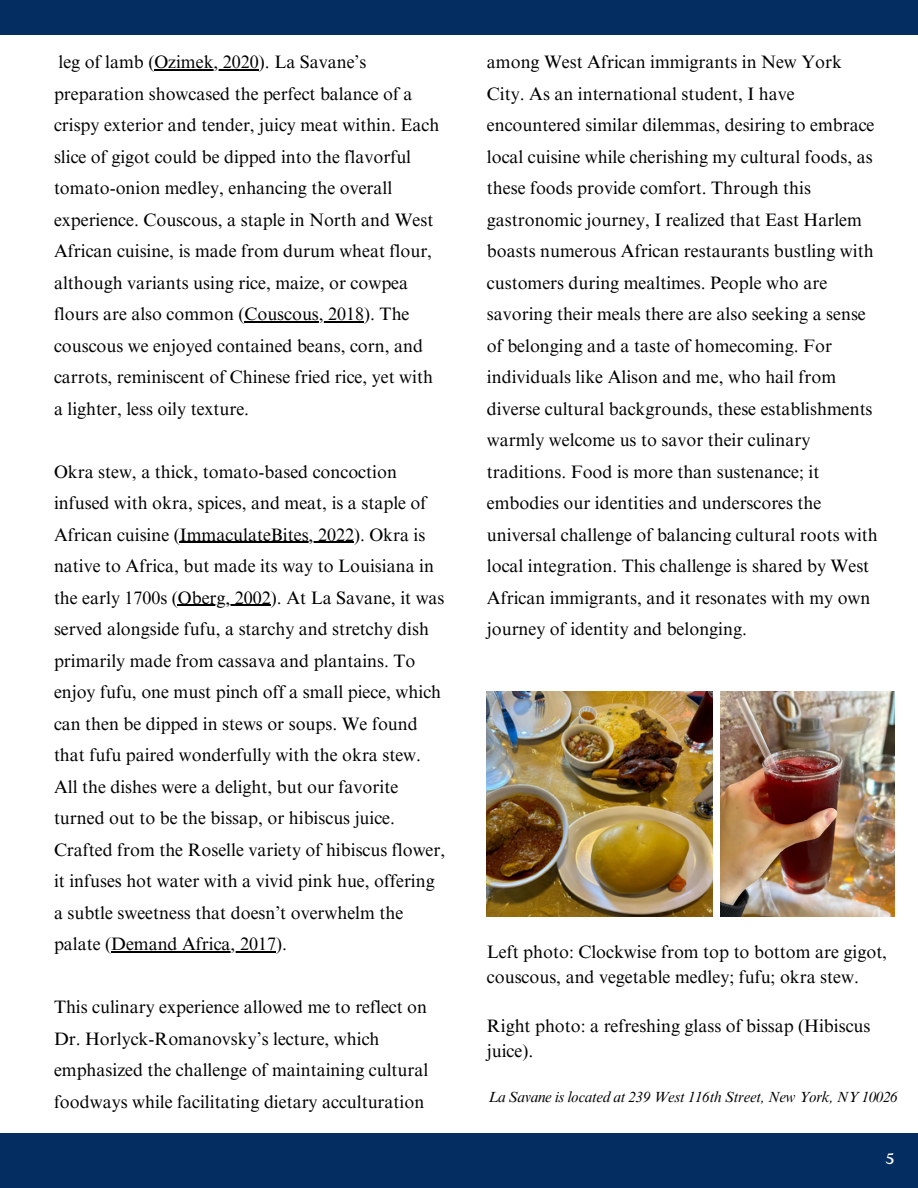
<style>
.page{position:relative;width:918px;height:1188px;background:#fff}
.page>*{position:absolute;margin:0;border:0;box-sizing:border-box;transform-origin:0 0}
.t1{font:18px/31.5px "Times NRMT Pro";color:#000001}
.t2{font:18px/24.8px "Times NRMT Pro";color:#000}
.t3{font:italic 15px "Times NRMT Pro";letter-spacing:-.02em;color:#000}
.t4{font:15px "Roca Two";color:#fff}
</style>
<div class="page">
<img style="left:487px;top:691px;width:225px;height:226px">
<img style="left:721px;top:691px;width:173px;height:225px">
<div style="left:0;top:1134px;width:918px;height:54px;background:#042d62"></div>
<hr style="left:154px;top:69px;width:105px;height:1px;background:#000001">
<hr style="left:244px;top:321px;width:120px;height:1px;background:#000001">
<hr style="left:180px;top:542px;width:174px;height:1px;background:#000001">
<hr style="left:178px;top:605px;width:93px;height:1px;background:#000001">
<hr style="left:111px;top:951px;width:165px;height:1px;background:#000001">
<div style="left:0;top:0;width:918px;height:35px;background:#042d62"></div>
<p class="t1" style="left:54px;top:49px;width:387px">leg of lamb (Ozimek, 2020). La Savane’s preparation showcased the perfect balance of a crispy exterior and tender, juicy meat within. Each slice of gigot could be dipped into the flavorful tomato-onion medley, enhancing the overall experience. Couscous, a staple in North and West African cuisine, is made from durum wheat flour, although variants using rice, maize, or cowpea flours are also common (Couscous, 2018). The couscous we enjoyed contained beans, corn, and carrots, reminiscent of Chinese fried rice, yet with a lighter, less oily texture.</p>
<p class="t1" style="left:54px;top:458px;width:393px">Okra stew, a thick, tomato-based concoction infused with okra, spices, and meat, is a staple of African cuisine (ImmaculateBites, 2022). Okra is native to Africa, but made its way to Louisiana in the early 1700s (Oberg, 2002). At La Savane, it was served alongside fufu, a starchy and stretchy dish primarily made from cassava and plantains. To enjoy fufu, one must pinch off a small piece, which can then be dipped in stews or soups. We found that fufu paired wonderfully with the okra stew.<br>All the dishes were a delight, but our favorite turned out to be the bissap, or hibiscus juice.<br>Crafted from the Roselle variety of hibiscus flower, it infuses hot water with a vivid pink hue, offering a subtle sweetness that doesn’t overwhelm the palate (Demand Africa, 2017).</p>
<p class="t1" style="left:54px;top:994px;width:376px">This culinary experience allowed me to reflect on Dr. Horlyck-Romanovsky’s lecture, which emphasized the challenge of maintaining cultural foodways while facilitating dietary acculturation</p>
<p class="t1" style="left:487px;top:49px;width:392px">among West African immigrants in New York City. As an international student, I have encountered similar dilemmas, desiring to embrace local cuisine while cherishing my cultural foods, as these foods provide comfort. Through this gastronomic journey, I realized that East Harlem boasts numerous African restaurants bustling with customers during mealtimes. People who are savoring their meals there are also seeking a sense of belonging and a taste of homecoming. For individuals like Alison and me, who hail from diverse cultural backgrounds, these establishments warmly welcome us to savor their culinary traditions. Food is more than sustenance; it embodies our identities and underscores the universal challenge of balancing cultural roots with local integration. This challenge is shared by West African immigrants, and it resonates with my own journey of identity and belonging.</p>
<p class="t2" style="left:487px;top:942px;width:402px">Left photo: Clockwise from top to bottom are gigot, couscous, and vegetable medley; fufu; okra stew.</p>
<p class="t2" style="left:487px;top:1016px;width:385px">Right photo: a refreshing glass of bissap (Hibiscus juice).</p>
<p class="t3" style="left:488px;top:1092px;width:411px">La Savane is located at 239 West 116th Street, New York, NY 10026</p>
<p class="t4" style="left:886px;top:1150px;width:10px">5</p>
</div>
